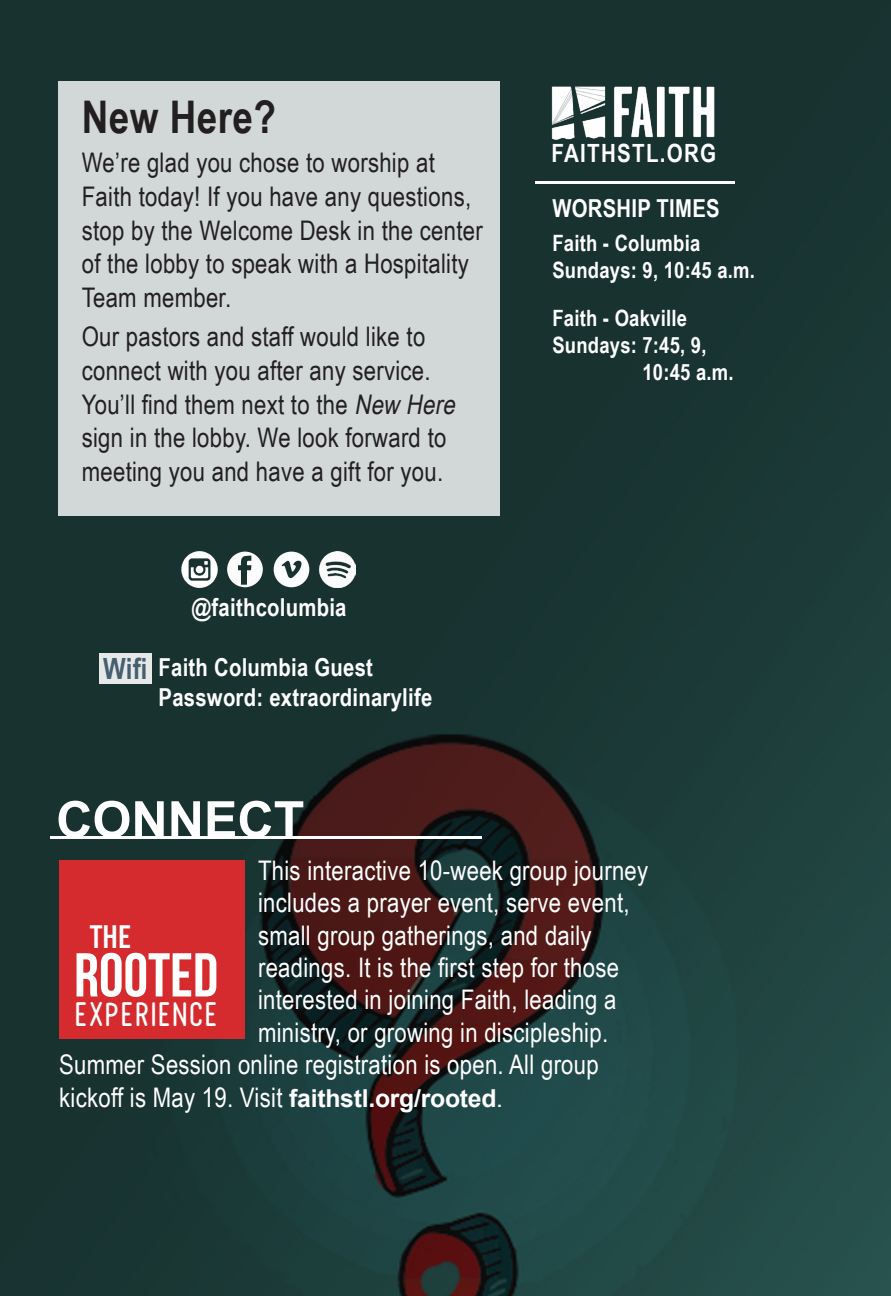
<style>
.page{position:relative;width:891px;height:1296px;background:#fff}
.page>*{position:absolute;margin:0;border:0;box-sizing:border-box;transform-origin:0 0}
.t1{font:61.65px "Bebas Neue";color:#fff}
.t2{font:700 50.18px "Arial";color:#fff}
.t3{font:700 45px "Arial Narrow";letter-spacing:.01em;color:#231f20}
.t4{font:33.75px "U.S.101";color:#fff}
.t5{font:29.25px "Tomato Round Condensed";color:#fff}
.t6{font:700 29.25px "Arial Narrow";color:#455e70}
.t7{font:27px/33.8px "Arial Narrow";letter-spacing:.01em;color:#231f20}
.t8{font:27px "Arial Narrow";letter-spacing:.01em;color:#fff}
.t9{font:700 25.2px "Arial Narrow";letter-spacing:.05em;color:#fff}
.t10{font:700 24.75px/29.7px "Arial Narrow";letter-spacing:.01em;color:#fff}
.t11{font:700 22.5px/27px "Arial Narrow";letter-spacing:.01em;color:#fff}
.s1{font-style:italic}
.s2{font-family:"Arial";font-weight:700;font-size:24.75px}
.s3{font-family:"Arial";font-size:24.75px}
</style>
<div class="page">
<img style="left:0;top:0;width:891px;height:1296px">
<hr style="left:536px;top:182px;width:199px;height:2px;background:#fff">
<div style="left:99px;top:653px;width:53px;height:31px;background:#e7e9e9"></div>
<svg style="left:227px;top:552px;width:36px;height:35px"></svg>
<svg style="left:274px;top:552px;width:35px;height:35px"></svg>
<img style="left:544px;top:80px;width:175px;height:62px">
<img style="left:320px;top:552px;width:35px;height:35px">
<img style="left:181px;top:551px;width:38px;height:38px">
<hr style="left:50px;top:836px;width:432px;height:2px;background:#fff">
<div style="left:60px;top:861px;width:185px;height:178px;background:#d52b2e"></div>
<div style="left:58px;top:82px;width:442px;height:434px;background:#d2d7d7"></div>
<h3 class="t3" style="left:82px;top:83px;width:196px">New Here?</h3>
<p class="t7" style="left:82px;top:145px;width:402px">We’re glad you chose to worship at<br>Faith today! If you have any questions, stop by the Welcome Desk in the center of the lobby to speak with a Hospitality<br>Team member.</p>
<p class="t7" style="left:82px;top:319px;width:381px">Our pastors and staff would like to connect with you after any service.<br>You’ll find them next to the <span class="s1">New Here </span>sign in the lobby. We look forward to meeting you and have a gift for you.</p>
<p class="t10" style="left:192px;top:591px;width:156px">@faithcolumbia</p>
<p class="t6" style="left:103px;top:646px;width:46px">Wifi</p>
<p class="t10" style="left:159px;top:651px;width:275px">Faith Columbia Guest<br>Password: extraordinarylife</p>
<p class="t9" style="left:551px;top:134px;width:166px">FAITHSTL.ORG</p>
<p class="t10" style="left:552px;top:192px;width:169px">WORSHIP TIMES</p>
<p class="t11" style="left:552px;top:229px;width:204px">Faith - Columbia<br>Sundays: 9, 10:45 a.m.</p>
<p class="t11" style="left:552px;top:303px;width:136px">Faith - Oakville</p>
<p class="t11" style="left:552px;top:330px;width:156px">Sundays: 7:45, 9,</p>
<p class="t11" style="left:642px;top:357px;width:93px">10:45 a.m.</p>
<h2 class="t2" style="left:56px;top:786px;width:250px">CONNECT</h2>
<p class="t8" style="left:258px;top:850px;width:392px">This interactive 10-week group journey</p>
<p class="t8" style="left:258px;top:883px;width:373px">includes a prayer event, serve event,</p>
<p class="t8" style="left:258px;top:915px;width:335px">small group gatherings, and daily</p>
<p class="t8" style="left:258px;top:948px;width:363px">readings. It is the first step for those</p>
<p class="t8" style="left:258px;top:980px;width:360px">interested in joining Faith, leading a</p>
<p class="t8" style="left:258px;top:1012px;width:352px">ministry, or growing in discipleship.</p>
<p class="t8" style="left:59px;top:1045px;width:541px">Summer Session online registration is open. All group</p>
<p class="t8" style="left:59px;top:1077px;width:445px">kickoff is May 19. Visit <span class="s2">faithstl.org/rooted</span><span class="s3">.</span></p>
<p class="t4" style="left:90px;top:919px;width:42px">THE</p>
<h1 class="t1" style="left:74px;top:941px;width:146px">ROOTED</h1>
<p class="t5" style="left:74px;top:1001px;width:146px">EXPERIENCE</p>
</div>
